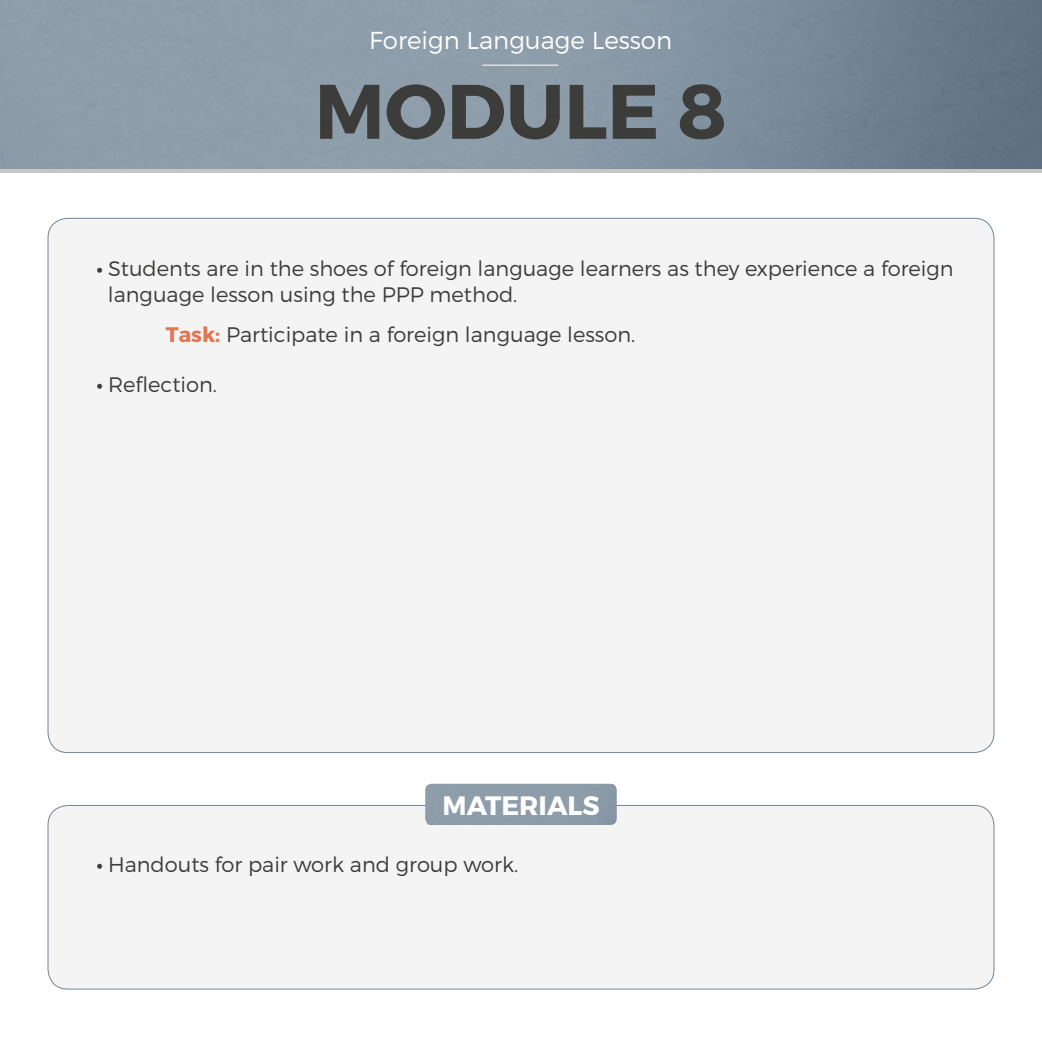
<style>
.page{position:relative;width:1042px;height:1042px;background:#fff}
.page>*{position:absolute;margin:0;border:0;box-sizing:border-box;transform-origin:0 0}
.t1{font:700 77px "Montserrat";color:#3c3c3b}
.t2{font:700 26.6px "Montserrat";color:#fff}
.t3{font:300 24.5px "Montserrat";color:#fff}
.t4{font:300 21px/25.2px "Montserrat";color:#3c3c3b}
.s1{font-weight:600}
.s2{font-weight:700;color:#de7854}
</style>
<div class="page">
<img style="left:0;top:0;width:1041px;height:169px">
<hr style="left:0;top:169px;width:1041px;height:4px;background:#c6c6c6">
<hr style="left:482px;top:65px;width:76px;height:1px;background:#fff">
<div style="left:48px;top:218px;width:946px;height:534px;background:#f4f4f4;border-radius:20px"></div>
<div style="left:48px;top:805px;width:946px;height:184px;background:#f4f4f4;border-radius:20px"></div>
<div style="left:48px;top:805px;width:946px;height:184px;border:1px solid #738595;border-radius:20px"></div>
<div style="left:425px;top:784px;width:191px;height:41px;background:#8d9daa"></div>
<p class="t3" style="left:369px;top:29px;width:304px">Foreign Language Lesson</p>
<h1 class="t1" style="left:315px;top:82px;width:413px">MODULE 8</h1>
<p class="t4" style="left:108px;top:257px;width:847px;text-indent:-12px"><span class="s1">•</span> Students are in the shoes of foreign language learners as they experience a foreign language lesson using the PPP method.</p>
<p class="t4" style="left:166px;top:322px;width:471px"><span class="s2">Task:</span> Participate in a foreign language lesson.</p>
<p class="t4" style="left:96px;top:373px;width:122px"><span class="s1">•</span> Relection.</p>
<p class="t2" style="left:442px;top:795px;width:158px">MATERIALS</p>
<p class="t4" style="left:96px;top:852px;width:423px"><span class="s1">•</span> Handouts for pair work and group work.</p>
</div>
